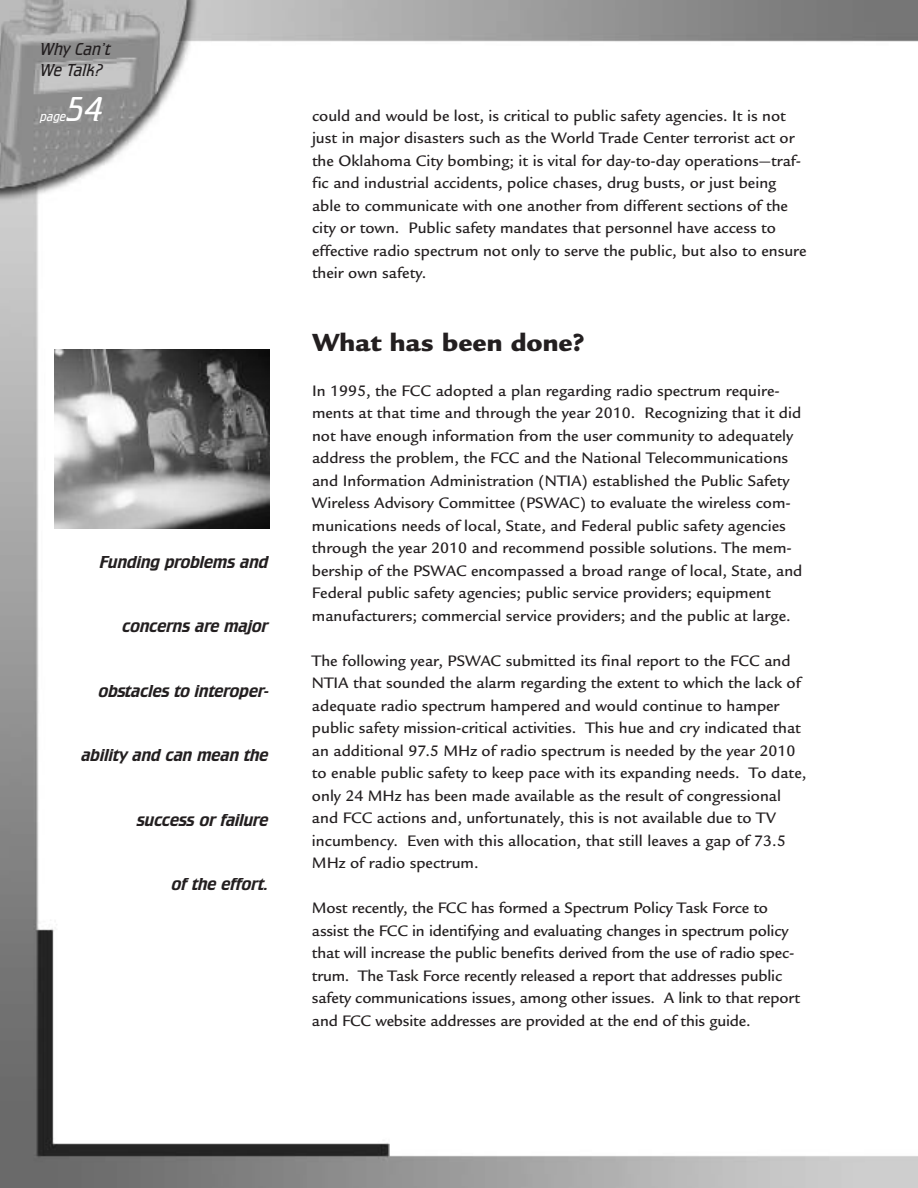
<style>
.page{position:relative;width:918px;height:1188px;background:#fff}
.page>*{position:absolute;margin:0;border:0;box-sizing:border-box;transform-origin:0 0}
.t1{font:italic 300 36px "Crillee T";color:#fff}
.t2{font:900 27px "Legacy Sans";color:#231f20}
.t3{font:italic 18px "Crillee T";color:#231f20}
.t4{font:italic 300 18px/21px "Crillee T";color:#231f20}
.t5{font:500 16.5px/22.5px "Legacy Sans";color:#231f20}
.t6{font:italic 300 13.5px "Crillee T";color:#fff}
</style>
<div class="page">
<img style="left:0;top:0;width:918px;height:1188px">
<img style="left:54px;top:350px;width:216px;height:179px">
<p class="t4" style="left:40px;top:38px;width:72px">Why Can’t<br>We Talk?</p>
<p class="t6" style="left:40px;top:109px;width:27px">page</p>
<h1 class="t1" style="left:66px;top:88px;width:39px">54</h1>
<p class="t3" style="left:100px;top:551px;width:170px">Funding problems and</p>
<p class="t3" style="left:123px;top:616px;width:147px">concerns are major</p>
<p class="t3" style="left:99px;top:680px;width:171px">obstacles to interoper-</p>
<p class="t3" style="left:81px;top:745px;width:189px">ability and can mean the</p>
<p class="t3" style="left:137px;top:809px;width:133px">success or failure</p>
<p class="t3" style="left:172px;top:874px;width:98px">of the effort.</p>
<p class="t5" style="left:312px;top:106px;width:496px">could and would be lost, is critical to public safety agencies. It is not just in major disasters such as the World Trade Center terrorist act or the Oklahoma City bombing; it is vital for day-to-day operations—traf&shy;fic and industrial accidents, police chases, drug busts, or just being able to communicate with one another from different sections of the city or town. Public safety mandates that personnel have access to effective radio spectrum not only to serve the public, but also to ensure their own safety.</p>
<h3 class="t2" style="left:312px;top:332px;width:274px">What has been done?</h3>
<p class="t5" style="left:312px;top:381px;width:492px">In 1995, the FCC adopted a plan regarding radio spectrum require&shy;ments at that time and through the year 2010. Recognizing that it did not have enough information from the user community to adequately address the problem, the FCC and the National Telecommunications and Information Administration (NTIA) established the Public Safety Wireless Advisory Committee (PSWAC) to evaluate the wireless com&shy;munications needs of local, State, and Federal public safety agencies through the year 2010 and recommend possible solutions. The mem&shy;bership of the PSWAC encompassed a broad range of local, State, and Federal public safety agencies; public service providers; equipment manufacturers; commercial service providers; and the public at large.</p>
<p class="t5" style="left:312px;top:651px;width:496px">The following year, PSWAC submitted its final report to the FCC and NTIA that sounded the alarm regarding the extent to which the lack of adequate radio spectrum hampered and would continue to hamper public safety mission-critical activities. This hue and cry indicated that an additional 97.5 MHz of radio spectrum is needed by the year 2010 to enable public safety to keep pace with its expanding needs. To date, only 24 MHz has been made available as the result of congressional and FCC actions and, unfortunately, this is not available due to TV incumbency. Even with this allocation, that still leaves a gap of 73.5<br>MHz of radio spectrum.</p>
<p class="t5" style="left:312px;top:898px;width:490px">Most recently, the FCC has formed a Spectrum Policy Task Force to assist the FCC in identifying and evaluating changes in spectrum policy that will increase the public benefits derived from the use of radio spec&shy;trum. The Task Force recently released a report that addresses public safety communications issues, among other issues. A link to that report and FCC website addresses are provided at the end of this guide.</p>
</div>
